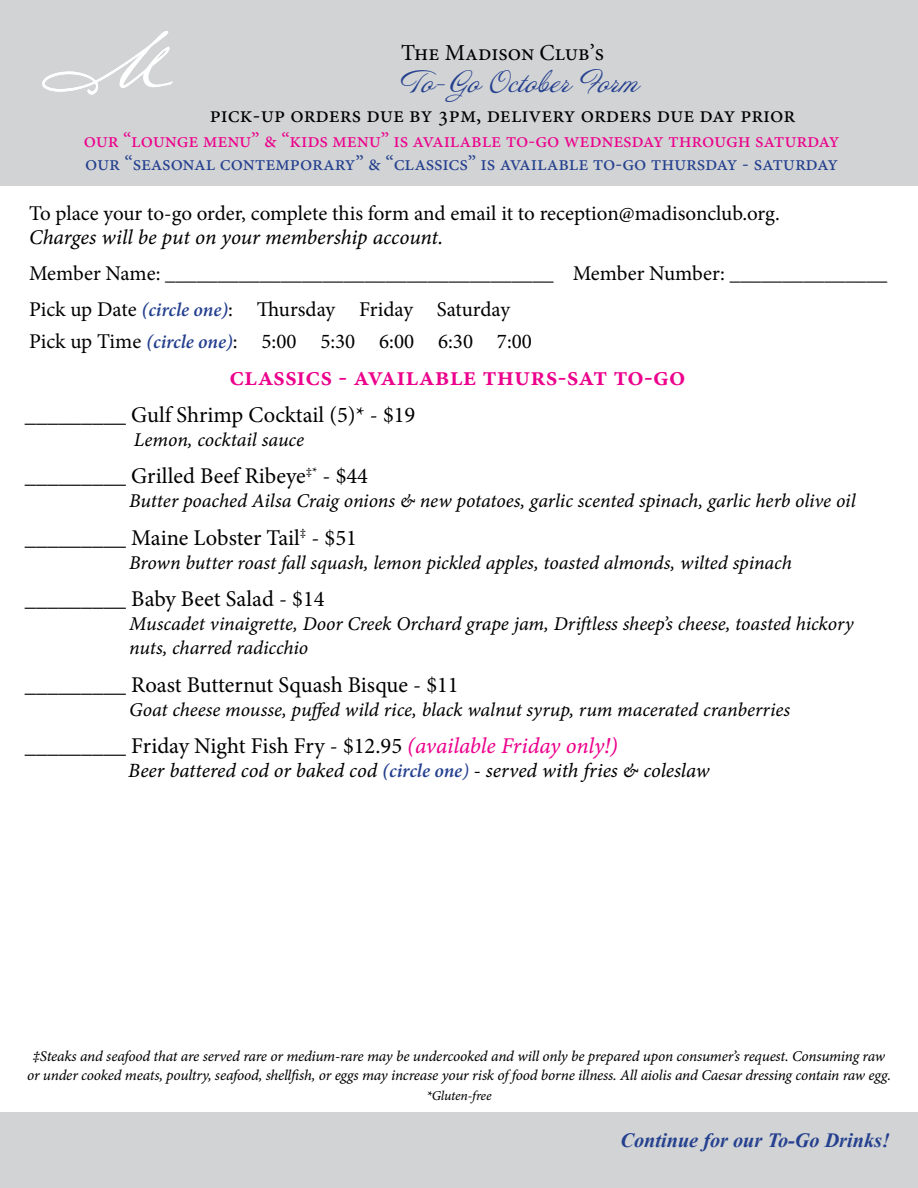
<style>
.page{position:relative;width:918px;height:1188px;background:#fff}
.page>*{position:absolute;margin:0;border:0;box-sizing:border-box;transform-origin:0 0}
.t1{font:600 27px "Minion Pro";color:#ec008c}
.t2{font:27px "Annabelle JF";letter-spacing:-.01em;color:#25408f}
.t3{font:22.95px "Minion Pro";color:#000}
.t4{font:22.5px "Minion Pro";color:#000}
.t5{font:21px/36px "Minion Pro";letter-spacing:-.005em;color:#000}
.t6{font:21px "Minion Pro";letter-spacing:-.01em;color:#25408f}
.t7{font:21px "Minion Pro";letter-spacing:-.01em;color:#ec008c}
.t8{font:21px "Minion Pro It Capt";letter-spacing:-.005em;color:#000}
.t9{font:20.25px "Minion Pro It Capt";letter-spacing:-.005em;color:#000}
.t10{font:italic 700 20.25px "Times New Roman";color:#25408f}
.t11{font:19.5px/24px "Minion Pro It Capt";letter-spacing:-.005em;color:#000}
.t12{font:15px/19.5px "Minion Pro It Capt";letter-spacing:-.015em;color:#000;text-align:center}
.t13{font:13.5px "Minion Pro It Capt";letter-spacing:-.02em;color:#000}
.s1{font-weight:600;font-style:italic;font-size:19.5px;color:#25408f}
.s2{font-family:"Minion Pro It Capt";color:#ec008c}
.s3{font-family:"Minion Pro";font-weight:600;font-style:italic;font-size:19.5px;color:#25408f}
.s4{font-size:19.5px;color:#25408f}
</style>
<div class="page">
<div style="left:0;top:1112px;width:918px;height:76px;background:#d1d3d4"></div>
<div style="left:0;top:0;width:918px;height:186px;background:#d1d3d4"></div>
<svg style="left:42px;top:31px;width:131px;height:64px"></svg>
<p class="t3" style="left:401px;top:37px;width:204px">The Madison Club’s</p>
<h1 class="t2" style="left:401px;top:65px;width:239px">To-Go October Form</h1>
<p class="t3" style="left:210px;top:99px;width:587px">pick-up orders due by 3pm, delivery orders due day prior</p>
<p class="t7" style="left:84px;top:127px;width:757px">our “lounge menu” &amp; “kids menu” is available to-go wednesday through saturday</p>
<p class="t6" style="left:85px;top:149px;width:754px">our “seasonal contemporary” &amp; “classics” is available to-go thursday - saturday</p>
<p class="t5" style="left:29px;top:196px;width:752px">To place your to-go order, complete this form and email it to reception@madisonclub.org.</p>
<p class="t8" style="left:29px;top:223px;width:415px">Charges will be put on your membership account.</p>
<p class="t5" style="left:29px;top:256px;width:860px">Member Name: _____________________________________ Member Number: _______________<br>Pick up Date <span class="s1">(circle one)</span>: Thursday Friday Saturday</p>
<p class="t5" style="left:29px;top:323px;width:504px">Pick up Time <span class="s1">(circle one)</span>: 5:00 5:30 6:00 6:30 7:00</p>
<h1 class="t1" style="left:229px;top:358px;width:458px">classics - available thurs-sat to-go</h1>
<p class="t4" style="left:25px;top:399px;width:392px">_________ Gulf Shrimp Cocktail (5)* - $19</p>
<p class="t11" style="left:134px;top:427px;width:172px">Lemon, cocktail sauce</p>
<p class="t4" style="left:25px;top:461px;width:345px">_________ Grilled Beef Ribeye<sup>‡*</sup> - $44</p>
<p class="t11" style="left:129px;top:489px;width:728px">Butter poached Ailsa Craig onions &amp; new potatoes, garlic scented spinach, garlic herb olive oil</p>
<p class="t4" style="left:25px;top:522px;width:333px">_________ Maine Lobster Tail<sup>‡</sup> - $51</p>
<p class="t11" style="left:129px;top:550px;width:664px">Brown butter roast fall squash, lemon pickled apples, toasted almonds, wilted spinach</p>
<p class="t4" style="left:25px;top:584px;width:301px">_________ Baby Beet Salad - $14</p>
<p class="t11" style="left:129px;top:612px;width:726px">Muscadet vinaigrette, Door Creek Orchard grape jam, Driftless sheep’s cheese, toasted hickory nuts, charred radicchio</p>
<p class="t4" style="left:25px;top:669px;width:435px">_________ Roast Butternut Squash Bisque - $11</p>
<p class="t11" style="left:129px;top:697px;width:663px">Goat cheese mousse, puffed wild rice, black walnut syrup, rum macerated cranberries</p>
<p class="t4" style="left:25px;top:731px;width:594px">_________ Friday Night Fish Fry - $12.95 <span class="s2">(available Friday only!)</span></p>
<p class="t9" style="left:128px;top:756px;width:583px">Beer battered cod or baked cod <span class="s3">(circle one</span><span class="s4">)</span> - served with fries &amp; coleslaw</p>
<p class="t12" style="left:27px;top:1046px;width:865px">‡Steaks and seafood that are served rare or medium-rare may be undercooked and will only be prepared upon consumer’s request. Consuming raw or under cooked meats, poultry, seafood, shellfish, or eggs may increase your risk of food borne illness. All aiolis and Caesar dressing contain raw egg.</p>
<p class="t13" style="left:426px;top:1086px;width:67px">*Gluten-free</p>
<p class="t10" style="left:621px;top:1126px;width:271px">Continue for our To-Go Drinks!</p>
</div>
